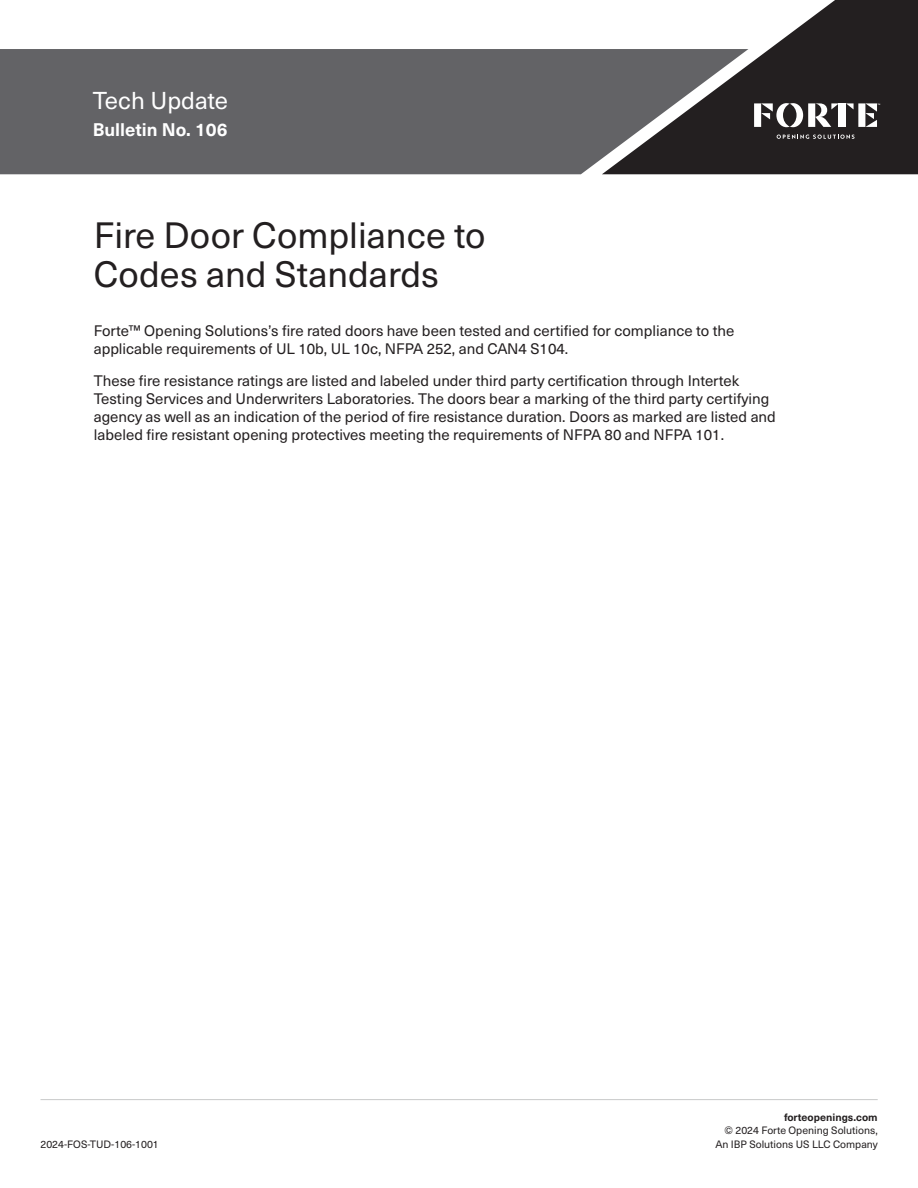
<style>
.page{position:relative;width:918px;height:1188px;background:#fff}
.page>*{position:absolute;margin:0;border:0;box-sizing:border-box;transform-origin:0 0}
.Body{font:36px/39px "Neue Haas Unica W1 G";color:#231f20}
.t1{font:24px "Neue Haas Unica W1 G";color:#fff}
.t2{font:700 18px "Neue Haas Unica W1 G";color:#fff}
.Body-2{font:15px/18px "Neue Haas Unica W1 G";color:#231f20}
.t3{font:10.5px/13.5px "Neue Haas Unica W1 G";color:#231f20;text-align:right}
.t4{font:700 10.5px "Neue Haas Unica W1 G";color:#231f20}
</style>
<div class="page">
<div style="left:0;top:49px;width:602px;height:125px;background:#636366"></div>
<hr style="left:40px;top:1099px;width:838px;height:1px;background:#c8c9c9">
<svg style="left:602px;top:0;width:316px;height:174px;fill:#231f20"></svg>
<svg style="left:777px;top:135px;width:78px;height:4px"></svg>
<div style="left:839px;top:103px;width:7px;height:24px;background:#fff"></div>
<svg style="left:754px;top:103px;width:85px;height:24px"></svg>
<svg style="left:846px;top:103px;width:34px;height:24px"></svg>
<h2 class="t1" style="left:93px;top:83px;width:137px">Tech Update</h2>
<p class="t2" style="left:93px;top:116px;width:136px">Bulletin No. 106</p>
<p class="Body" style="left:94px;top:214px;width:393px">Fire Door Compliance to<br>Codes and Standards</p>
<p class="Body-2" style="left:94px;top:321px;width:642px">Forte™ Opening Solutions’s fire rated doors have been tested and certified for compliance to the applicable requirements of UL 10b, UL 10c, NFPA 252, and CAN4 S104.</p>
<p class="Body-2" style="left:94px;top:371px;width:684px">These fire resistance ratings are listed and labeled under third party certification through Intertek Testing Services and Underwriters Laboratories. The doors bear a marking of the third party certifying agency as well as an indication of the period of fire resistance duration. Doors as marked are listed and labeled fire resistant opening protectives meeting the requirements of NFPA 80 and NFPA 101.</p>
<p class="t3" style="left:40px;top:1137px;width:120px">2024-FOS-TUD-106-1001</p>
<p class="t4" style="left:784px;top:1109px;width:95px">forteopenings.com</p>
<p class="t3" style="left:715px;top:1123px;width:164px">© 2024 Forte Opening Solutions,<br>An IBP Solutions US LLC Company</p>
</div>
